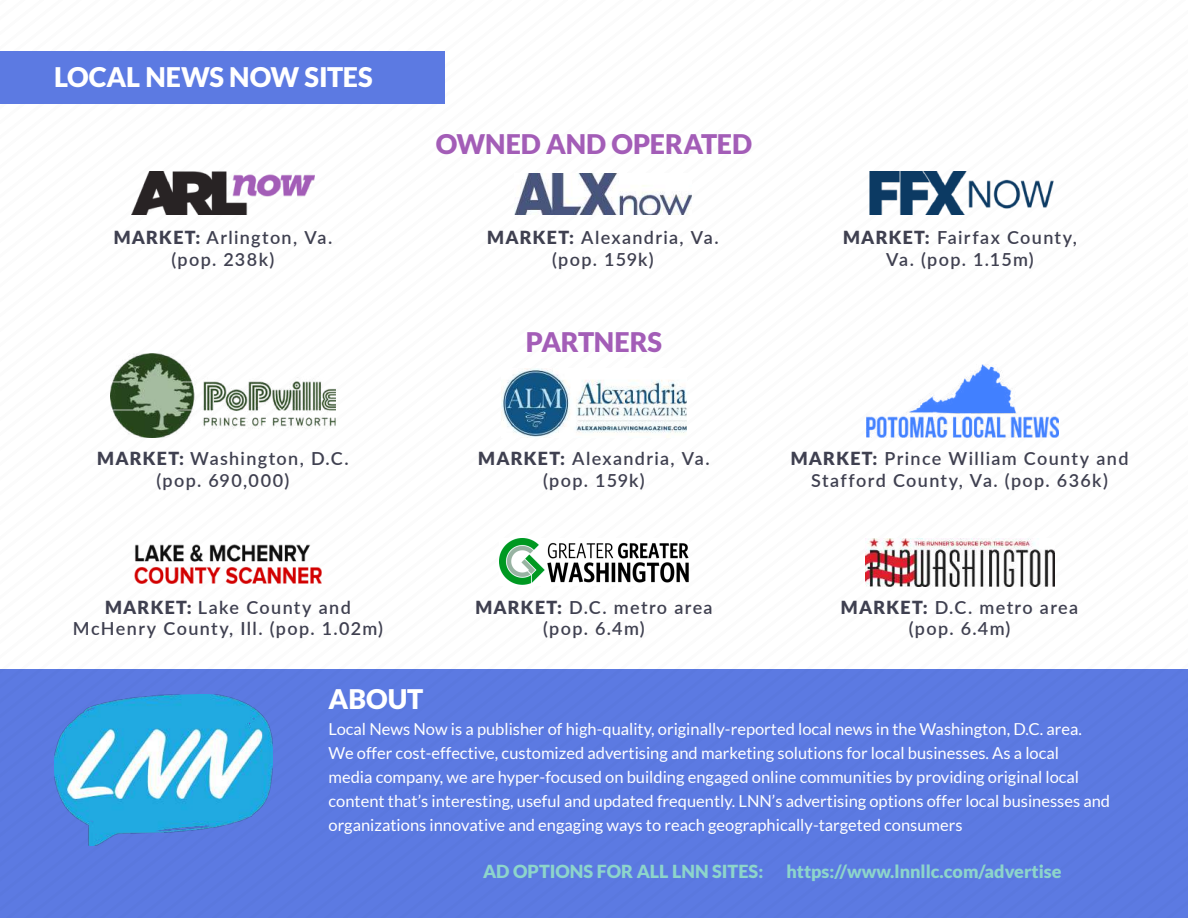
<style>
.page{position:relative;width:1188px;height:918px;background:#fff}
.page>*{position:absolute;margin:0;border:0;box-sizing:border-box;transform-origin:0 0}
.t1{font:900 27px "Lato";letter-spacing:-.01em;color:#a35db7}
.t2{font:900 27px "Lato";color:#fff}
.t3{font:600 18px/21.6px "Lato";letter-spacing:.075em;color:#3f4050;text-align:center}
.t4{font:900 18px "Lato";color:#8dd5cb}
.t5{font:16.5px/24px "Lato";color:#fff}
.s1{font-weight:900}
</style>
<div class="page">
<div style="left:0;top:669px;width:1188px;height:249px;background:#5c7ae2"></div>
<img style="left:54px;top:694px;width:218px;height:151px">
<img style="left:515px;top:174px;width:176px;height:41px">
<img style="left:869px;top:172px;width:185px;height:43px">
<img style="left:131px;top:171px;width:184px;height:44px">
<div style="left:0;top:51px;width:445px;height:53px;background:#5c7ae2"></div>
<img style="left:110px;top:354px;width:225px;height:84px">
<img style="left:501px;top:369px;width:186px;height:69px">
<img style="left:866px;top:365px;width:193px;height:73px">
<img style="left:135px;top:545px;width:186px;height:38px">
<img style="left:865px;top:538px;width:189px;height:49px">
<img style="left:500px;top:538px;width:188px;height:47px">
<h1 class="t2" style="left:54px;top:62px;width:320px">LOCAL NEWS NOW SITES</h1>
<p class="t3" style="left:114px;top:226px;width:220px"><span class="s1">MARKET:</span> Arlington, Va. (pop. 238k)</p>
<p class="t3" style="left:97px;top:447px;width:253px"><span class="s1">MARKET:</span> Washington, D.C. (pop. 690,000)</p>
<h1 class="t1" style="left:436px;top:129px;width:318px">OWNED AND OPERATED</h1>
<p class="t3" style="left:487px;top:226px;width:233px"><span class="s1">MARKET:</span> Alexandria, Va. (pop. 159k)</p>
<h1 class="t1" style="left:526px;top:326px;width:138px">PARTNERS</h1>
<p class="t3" style="left:478px;top:447px;width:233px"><span class="s1">MARKET:</span> Alexandria, Va. (pop. 159k)</p>
<p class="t3" style="left:843px;top:226px;width:235px"><span class="s1">MARKET:</span> Fairfax County,<br>Va. (pop. 1.15m)</p>
<p class="t3" style="left:791px;top:447px;width:339px"><span class="s1">MARKET:</span> Prince William County and<br>Stafford County, Va. (pop. 636k)</p>
<p class="t3" style="left:73px;top:596px;width:312px"><span class="s1">MARKET:</span> Lake County and<br>McHenry County, Ill. (pop. 1.02m)</p>
<p class="t3" style="left:841px;top:596px;width:239px"><span class="s1">MARKET:</span> D.C. metro area (pop. 6.4m)</p>
<p class="t3" style="left:475px;top:596px;width:239px"><span class="s1">MARKET:</span> D.C. metro area (pop. 6.4m)</p>
<h1 class="t2" style="left:328px;top:683px;width:96px">ABOUT</h1>
<p class="t5" style="left:328px;top:717px;width:783px">Local News Now is a publisher of high-quality, originally-reported local news in the Washington, D.C. area.<br>We offer cost-effective, customized advertising and marketing solutions for local businesses. As a local<br>media company, we are hyper-focused on building engaged online communities by providing original local content that’s interesting, useful and updated frequently. LNN’s advertising options offer local businesses and organizations innovative and engaging ways to reach geographically-targeted consumers</p>
<p class="t4" style="left:483px;top:861px;width:282px">AD OPTIONS FOR ALL LNN SITES:</p>
<p class="t4" style="left:786px;top:861px;width:277px">https://www.lnnllc.com/advertise</p>
</div>
